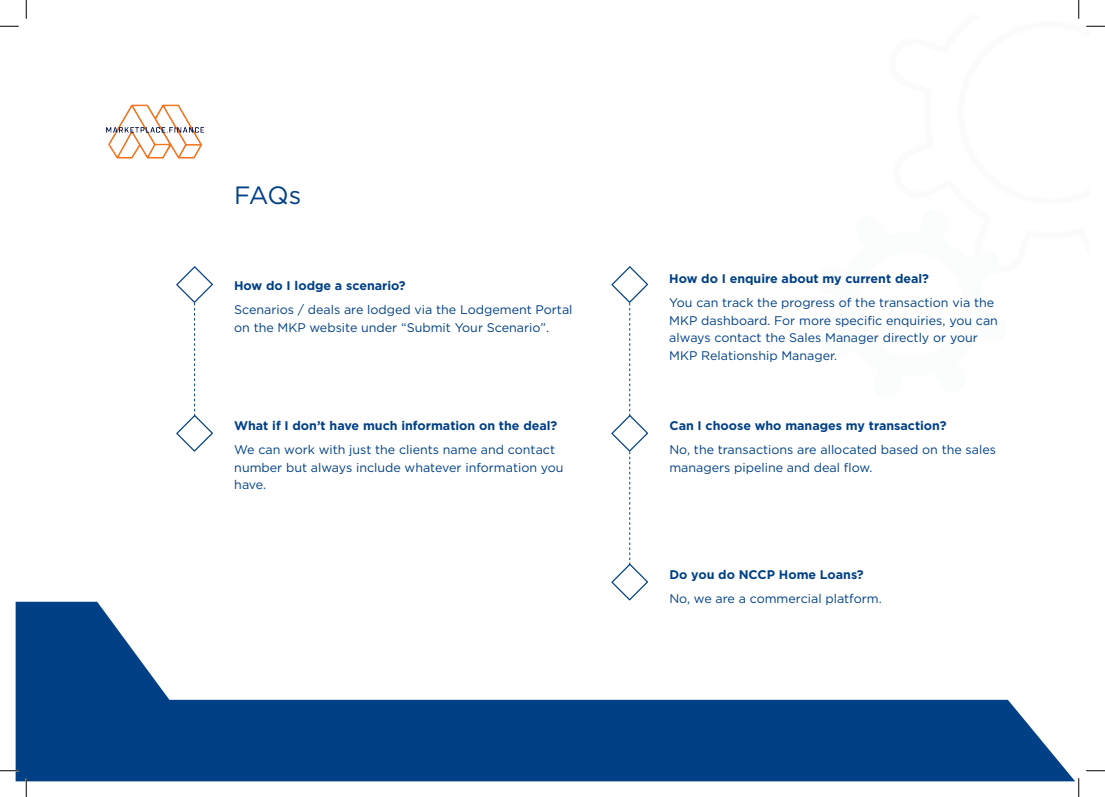
<style>
.page{position:relative;width:1105px;height:797px;background:#fff}
.page>*{position:absolute;margin:0;border:0;box-sizing:border-box;transform-origin:0 0}
.Heading{font:25px "Gotham";color:#014086}
.Paragraph{font:12.5px/17.5px "Gotham";color:#014086}
.Paragraph-2{font:700 12.5px "Gotham";color:#014086}
</style>
<div class="page">
<img style="left:106px;top:104px;width:98px;height:55px">
<svg style="left:16px;top:601px;width:1059px;height:180px"></svg>
<svg style="left:176px;top:266px;width:37px;height:185px"></svg>
<svg style="left:611px;top:266px;width:37px;height:334px"></svg>
<svg style="left:0;top:25px;width:19px;height:2px"></svg>
<svg style="left:1086px;top:25px;width:19px;height:2px"></svg>
<svg style="left:0;top:770px;width:19px;height:1px"></svg>
<svg style="left:1086px;top:770px;width:19px;height:1px"></svg>
<svg style="left:25px;top:0;width:2px;height:19px"></svg>
<svg style="left:25px;top:778px;width:2px;height:19px"></svg>
<svg style="left:1078px;top:0;width:1px;height:19px"></svg>
<svg style="left:1078px;top:778px;width:1px;height:19px"></svg>
<p class="Heading" style="left:234px;top:179px;width:69px">FAQs</p>
<p class="Paragraph-2" style="left:234px;top:277px;width:173px">How do I lodge a scenario?</p>
<p class="Paragraph" style="left:234px;top:301px;width:340px">Scenarios / deals are lodged via the Lodgement Portal on the MKP website under “Submit Your Scenario”.</p>
<p class="Paragraph-2" style="left:234px;top:417px;width:325px">What if I don’t have much information on the deal?</p>
<p class="Paragraph" style="left:234px;top:441px;width:331px">We can work with just the clients name and contact number but always include whatever information you have.</p>
<p class="Paragraph-2" style="left:669px;top:270px;width:261px">How do I enquire about my current deal?</p>
<p class="Paragraph" style="left:669px;top:294px;width:330px">You can track the progress of the transaction via the MKP dashboard. For more specific enquiries, you can always contact the Sales Manager directly or your MKP Relationship Manager.</p>
<p class="Paragraph-2" style="left:669px;top:417px;width:279px">Can I choose who manages my transaction?</p>
<p class="Paragraph" style="left:669px;top:441px;width:328px">No, the transactions are allocated based on the sales managers pipeline and deal flow.</p>
<p class="Paragraph-2" style="left:669px;top:566px;width:196px">Do you do NCCP Home Loans?</p>
<p class="Paragraph" style="left:669px;top:589px;width:214px">No, we are a commercial platform.</p>
</div>
